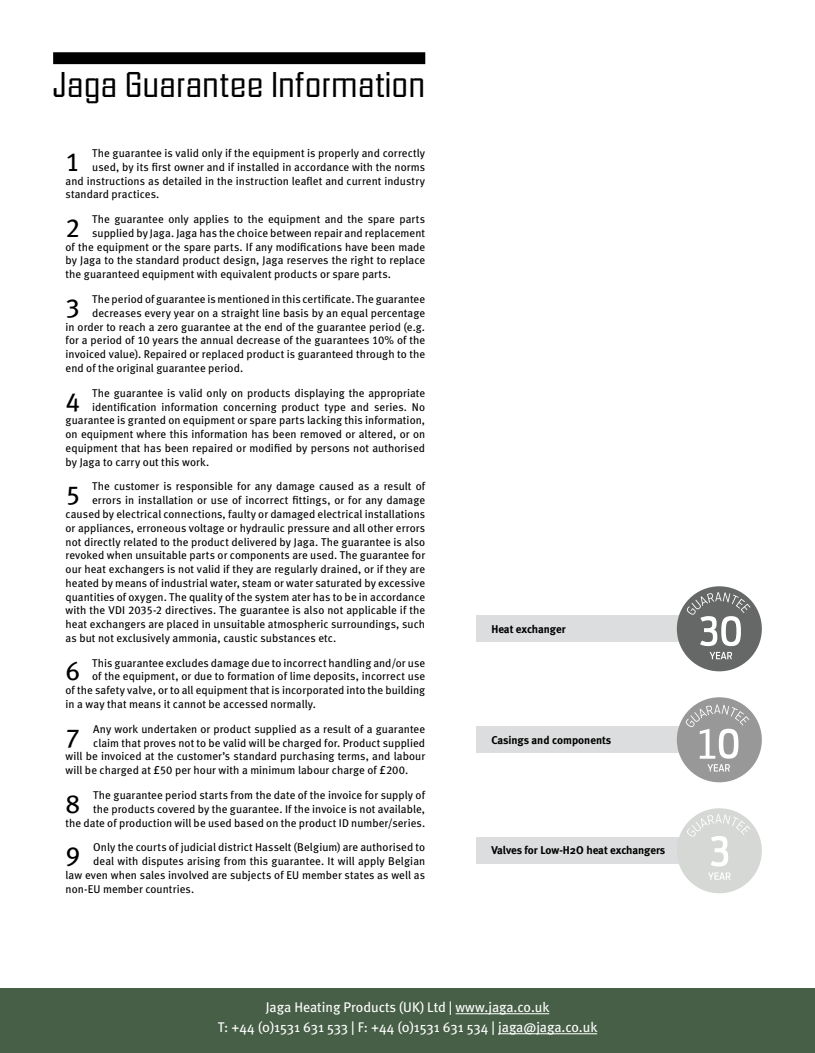
<style>
.page{position:relative;width:815px;height:1053px;background:#fff}
.page>*{position:absolute;margin:0;border:0;box-sizing:border-box;transform-origin:0 0}
.t1{font:37.5px "Diamante EF";color:#000}
.t2{font:26.38px "Meta Book LF";color:#000}
.t3{font:14px/20px "Meta";color:#fff;text-align:center}
.t4{font:11.25px/13.8px "Meta Book LF";letter-spacing:.005em;color:#000;text-align:right}
.t5{font:700 11.25px "Meta";letter-spacing:-.005em;color:#000}
</style>
<div class="page">
<div style="left:0;top:987px;width:815px;height:65px;background:#475f47"></div>
<hr style="left:456px;top:1013px;width:93px;height:1px;background:#fff">
<hr style="left:498px;top:1033px;width:99px;height:1px;background:#fff">
<div style="left:53px;top:52px;width:372px;height:12px;background:#000"></div>
<div style="left:476px;top:615px;width:205px;height:27px;background:#dcddde"></div>
<div style="left:677px;top:586px;width:85px;height:85px;background:#666767;border-radius:50%"></div>
<svg style="left:686px;top:592px;width:64px;height:67px"></svg>
<div style="left:476px;top:726px;width:217px;height:27px;background:#dcddde"></div>
<div style="left:677px;top:697px;width:85px;height:85px;background:#989899;border-radius:50%"></div>
<svg style="left:707px;top:764px;width:23px;height:7px"></svg>
<svg style="left:685px;top:704px;width:64px;height:54px"></svg>
<div style="left:476px;top:837px;width:217px;height:27px;background:#dcddde"></div>
<div style="left:677px;top:808px;width:85px;height:85px;background:#d6d8d5;border-radius:50%"></div>
<svg style="left:708px;top:872px;width:23px;height:7px"></svg>
<svg style="left:687px;top:814px;width:64px;height:52px"></svg>
<h1 class="t1" style="left:53px;top:63px;width:374px">Jaga Guarantee Information</h1>
<h2 class="t2" style="left:66px;top:145px;width:16px">1</h2>
<p class="t4" style="left:92px;top:146px;width:335px">The guarantee is valid only if the equipment is properly and correctly</p>
<p class="t4" style="left:92px;top:160px;width:335px">used, by its first owner and if installed in accordance with the norms</p>
<p class="t4" style="left:66px;top:173px;width:361px">and instructions as detailed in the instruction leaflet and current industry</p>
<p class="t4" style="left:66px;top:187px;width:95px">standard practices.</p>
<h2 class="t2" style="left:66px;top:211px;width:16px">2</h2>
<p class="t4" style="left:92px;top:212px;width:335px">The guarantee only applies to the equipment and the spare parts</p>
<p class="t4" style="left:92px;top:226px;width:334px">supplied by Jaga. Jaga has the choice between repair and replacement</p>
<p class="t4" style="left:66px;top:240px;width:361px">of the equipment or the spare parts. If any modifications have been made</p>
<p class="t4" style="left:66px;top:253px;width:361px">by Jaga to the standard product design, Jaga reserves the right to replace</p>
<p class="t4" style="left:66px;top:267px;width:327px">the guaranteed equipment with equivalent products or spare parts.</p>
<h2 class="t2" style="left:66px;top:291px;width:16px">3</h2>
<p class="t4" style="left:92px;top:292px;width:334px">The period of guarantee is mentioned in this certificate. The guarantee</p>
<p class="t4" style="left:92px;top:306px;width:335px">decreases every year on a straight line basis by an equal percentage</p>
<p class="t4" style="left:66px;top:319px;width:361px">in order to reach a zero guarantee at the end of the guarantee period (e.g.</p>
<p class="t4" style="left:66px;top:333px;width:361px">for a period of 10 years the annual decrease of the guarantees 10% of the</p>
<p class="t4" style="left:66px;top:347px;width:361px">invoiced value). Repaired or replaced product is guaranteed through to the</p>
<p class="t4" style="left:66px;top:361px;width:179px">end of the original guarantee period.</p>
<h2 class="t2" style="left:66px;top:384px;width:16px">4</h2>
<p class="t4" style="left:92px;top:386px;width:335px">The guarantee is valid only on products displaying the appropriate</p>
<p class="t4" style="left:92px;top:399px;width:335px">identification information concerning product type and series. No</p>
<p class="t4" style="left:66px;top:413px;width:361px">guarantee is granted on equipment or spare parts lacking this information,</p>
<p class="t4" style="left:66px;top:427px;width:361px">on equipment where this information has been removed or altered, or on</p>
<p class="t4" style="left:66px;top:440px;width:361px">equipment that has been repaired or modified by persons not authorised</p>
<p class="t4" style="left:66px;top:454px;width:145px">by Jaga to carry out this work.</p>
<h2 class="t2" style="left:66px;top:478px;width:16px">5</h2>
<p class="t4" style="left:92px;top:479px;width:335px">The customer is responsible for any damage caused as a result of</p>
<p class="t4" style="left:92px;top:493px;width:335px">errors in installation or use of incorrect fittings, or for any damage</p>
<p class="t4" style="left:66px;top:507px;width:361px">caused by electrical connections, faulty or damaged electrical installations</p>
<p class="t4" style="left:66px;top:520px;width:361px">or appliances, erroneous voltage or hydraulic pressure and all other errors</p>
<p class="t4" style="left:66px;top:534px;width:361px">not directly related to the product delivered by Jaga. The guarantee is also</p>
<p class="t4" style="left:66px;top:548px;width:361px">revoked when unsuitable parts or components are used. The guarantee for</p>
<p class="t4" style="left:66px;top:562px;width:361px">our heat exchangers is not valid if they are regularly drained, or if they are</p>
<p class="t4" style="left:66px;top:575px;width:361px">heated by means of industrial water, steam or water saturated by excessive</p>
<p class="t4" style="left:66px;top:589px;width:361px">quantities of oxygen. The quality of the system ater has to be in accordance</p>
<p class="t4" style="left:66px;top:603px;width:361px">with the VDI 2035-2 directives. The guarantee is also not applicable if the</p>
<p class="t4" style="left:66px;top:617px;width:361px">heat exchangers are placed in unsuitable atmospheric surroundings, such</p>
<p class="t4" style="left:66px;top:630px;width:272px">as but not exclusively ammonia, caustic substances etc.</p>
<h2 class="t2" style="left:66px;top:654px;width:16px">6</h2>
<p class="t4" style="left:92px;top:655px;width:335px">This guarantee excludes damage due to incorrect handling and/or use</p>
<p class="t4" style="left:92px;top:669px;width:335px">of the equipment, or due to formation of lime deposits, incorrect use</p>
<p class="t4" style="left:66px;top:683px;width:361px">of the safety valve, or to all equipment that is incorporated into the building</p>
<p class="t4" style="left:66px;top:697px;width:252px">in a way that means it cannot be accessed normally.</p>
<h2 class="t2" style="left:66px;top:720px;width:16px">7</h2>
<p class="t4" style="left:93px;top:721px;width:333px">Any work undertaken or product supplied as a result of a guarantee</p>
<p class="t4" style="left:93px;top:735px;width:333px">claim that proves not to be valid will be charged for. Product supplied</p>
<p class="t4" style="left:66px;top:749px;width:361px">will be invoiced at the customer’s standard purchasing terms, and labour</p>
<p class="t4" style="left:66px;top:763px;width:344px">will be charged at £50 per hour with a minimum labour charge of £200.</p>
<h2 class="t2" style="left:66px;top:786px;width:16px">8</h2>
<p class="t4" style="left:66px;top:788px;width:361px">The guarantee period starts from the date of the invoice for supply of<br>the products covered by the guarantee. If the invoice is not available,<br>the date of production will be used based on the product ID number/series.</p>
<h2 class="t2" style="left:66px;top:839px;width:16px">9</h2>
<p class="t4" style="left:93px;top:840px;width:333px">Only the courts of judicial district Hasselt (Belgium) are authorised to</p>
<p class="t4" style="left:93px;top:854px;width:333px">deal with disputes arising from this guarantee. It will apply Belgian</p>
<p class="t4" style="left:66px;top:867px;width:361px">law even when sales involved are subjects of EU member states as well as</p>
<p class="t4" style="left:66px;top:881px;width:130px">non-EU member countries.</p>
<p class="t5" style="left:491px;top:622px;width:76px">Heat exchanger</p>
<p class="t5" style="left:491px;top:733px;width:121px">Casings and components</p>
<p class="t5" style="left:491px;top:843px;width:175px">Valves for Low-H2O heat exchangers</p>
<p class="t3" style="left:218px;top:996px;width:381px">Jaga Heating Products (UK) Ltd | www.jaga.co.uk<br>T: +44 (0)1531 631 533 | F: +44 (0)1531 631 534 | jaga@jaga.co.uk</p>
</div>
